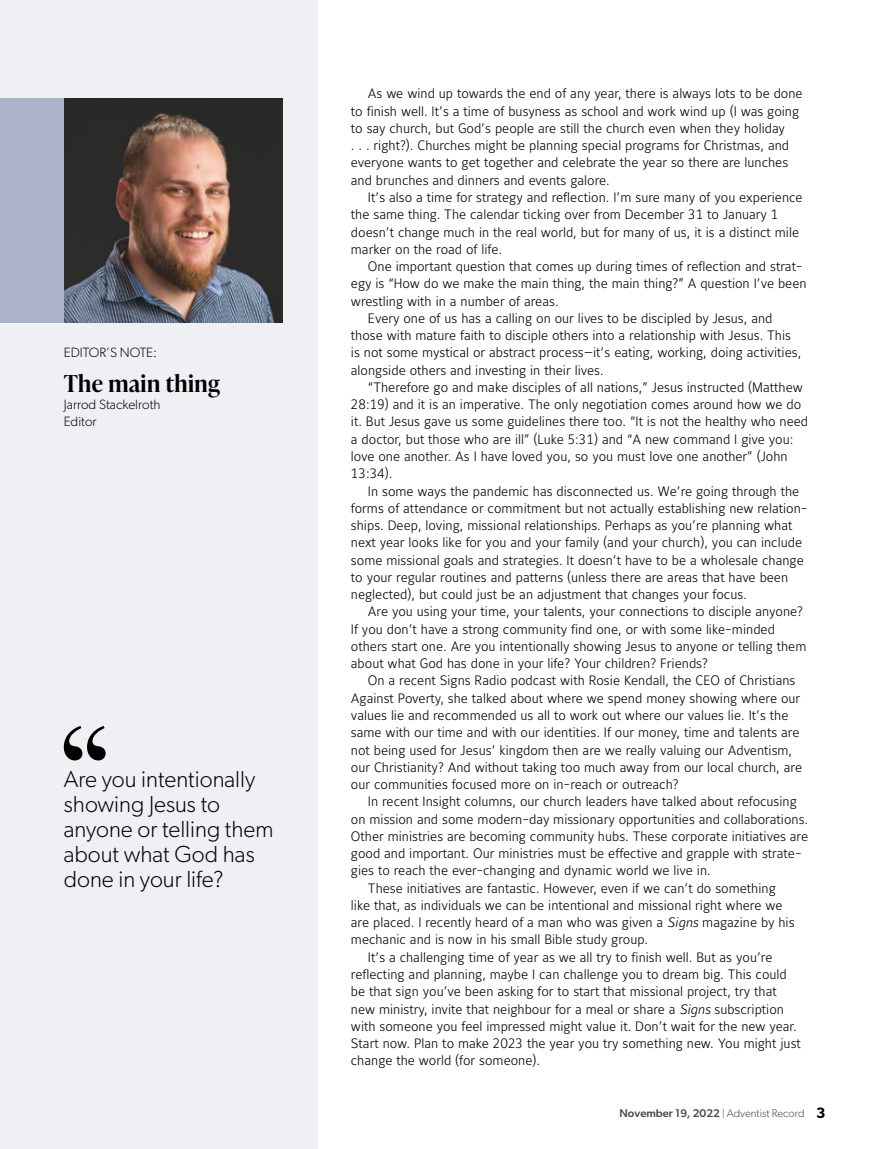
<style>
.page{position:relative;width:872px;height:1149px;background:#fff}
.page>*{position:absolute;margin:0;border:0;box-sizing:border-box;transform-origin:0 0}
.t1{font:300 23.25px/24.8px "Gibson";color:#000}
.t2{font:600 23.25px "Ivy Presto Headline";letter-spacing:.02em;color:#000}
.t3{font:13.5px/17.2px "Maurea Light Tf";color:#010202}
.t4{font:300 13.5px/17.2px "Gibson";color:#000}
.t5{font:500 11.25px "Gibson";color:#48464f}
.s1{font-family:"Maurea Light Italic Tf"}
.s2{font-weight:300;font-size:10.5px}
.s3{font-weight:300}
.s4{font-weight:600;font-size:15px;color:#000}
</style>
<div class="page">
<div style="left:0;top:0;width:318px;height:1148px;background:#eef0f4"></div>
<svg style="left:64px;top:726px;width:42px;height:34px"></svg>
<img style="left:64px;top:98px;width:219px;height:225px">
<div style="left:0;top:98px;width:64px;height:225px;background:#aab3ca"></div>
<p class="t4" style="left:64px;top:344px;width:95px">EDITOR’S NOTE:</p>
<h1 class="t2" style="left:64px;top:366px;width:158px">The main thing</h1>
<p class="t4" style="left:64px;top:395px;width:98px">Jarrod Stackelroth<br>Editor</p>
<h1 class="t1" style="left:64px;top:766px;width:211px">Are you intentionally showing Jesus to anyone or telling them about what God has done in your life?</h1>
<p class="t3" style="left:351px;top:86px;width:453px;text-indent:17px">As we wind up towards the end of any year, there is always lots to be done to finish well. It’s a time of busyness as school and work wind up (I was going to say church, but God’s people are still the church even when they holiday<br>. . . right?). Churches might be planning special programs for Christmas, and everyone wants to get together and celebrate the year so there are lunches and brunches and dinners and events galore.</p>
<p class="t3" style="left:351px;top:189px;width:453px;text-indent:17px">It’s also a time for strategy and reflection. I’m sure many of you experience the same thing. The calendar ticking over from December 31 to January 1 doesn’t change much in the real world, but for many of us, it is a distinct mile marker on the road of life.</p>
<p class="t3" style="left:368px;top:258px;width:436px">One important question that comes up during times of reflection and strat-</p>
<p class="t3" style="left:351px;top:275px;width:457px">egy is “How do we make the main thing, the main thing?” A question I’ve been</p>
<p class="t3" style="left:351px;top:293px;width:209px">wrestling with in a number of areas.</p>
<p class="t3" style="left:368px;top:310px;width:406px">Every one of us has a calling on our lives to be discipled by Jesus, and</p>
<p class="t3" style="left:351px;top:327px;width:442px">those with mature faith to disciple others into a relationship with Jesus. This</p>
<p class="t3" style="left:351px;top:344px;width:452px">is not some mystical or abstract process—it’s eating, working, doing activities,</p>
<p class="t3" style="left:351px;top:362px;width:254px">alongside others and investing in their lives.</p>
<p class="t3" style="left:368px;top:379px;width:436px">“Therefore go and make disciples of all nations,” Jesus instructed (Matthew</p>
<p class="t3" style="left:351px;top:396px;width:452px">28:19) and it is an imperative. The only negotiation comes around how we do</p>
<p class="t3" style="left:351px;top:413px;width:459px">it. But Jesus gave us some guidelines there too. “It is not the healthy who need</p>
<p class="t3" style="left:351px;top:431px;width:444px">a doctor, but those who are ill” (Luke 5:31) and “A new command I give you:</p>
<p class="t3" style="left:351px;top:448px;width:438px">love one another. As I have loved you, so you must love one another” (John</p>
<p class="t3" style="left:351px;top:465px;width:43px">13:34).</p>
<p class="t3" style="left:368px;top:483px;width:433px">In some ways the pandemic has disconnected us. We’re going through the</p>
<p class="t3" style="left:351px;top:500px;width:458px">forms of attendance or commitment but not actually establishing new relation-</p>
<p class="t3" style="left:351px;top:517px;width:443px">ships. Deep, loving, missional relationships. Perhaps as you’re planning what</p>
<p class="t3" style="left:351px;top:534px;width:452px">next year looks like for you and your family (and your church), you can include</p>
<p class="t3" style="left:351px;top:552px;width:454px">some missional goals and strategies. It doesn’t have to be a wholesale change</p>
<p class="t3" style="left:351px;top:569px;width:439px">to your regular routines and patterns (unless there are areas that have been</p>
<p class="t3" style="left:351px;top:586px;width:397px">neglected), but could just be an adjustment that changes your focus.</p>
<p class="t3" style="left:368px;top:603px;width:436px">Are you using your time, your talents, your connections to disciple anyone?</p>
<p class="t3" style="left:351px;top:621px;width:425px">If you don’t have a strong community find one, or with some like-minded</p>
<p class="t3" style="left:351px;top:638px;width:457px">others start one. Are you intentionally showing Jesus to anyone or telling them</p>
<p class="t3" style="left:351px;top:655px;width:358px">about what God has done in your life? Your children? Friends?</p>
<p class="t3" style="left:368px;top:672px;width:429px">On a recent Signs Radio podcast with Rosie Kendall, the CEO of Christians</p>
<p class="t3" style="left:351px;top:690px;width:451px">Against Poverty, she talked about where we spend money showing where our</p>
<p class="t3" style="left:351px;top:707px;width:439px">values lie and recommended us all to work out where our values lie. It’s the</p>
<p class="t3" style="left:351px;top:724px;width:450px">same with our time and with our identities. If our money, time and talents are</p>
<p class="t3" style="left:351px;top:741px;width:443px">not being used for Jesus’ kingdom then are we really valuing our Adventism,</p>
<p class="t3" style="left:351px;top:759px;width:452px">our Christianity? And without taking too much away from our local church, are</p>
<p class="t3" style="left:351px;top:776px;width:329px">our communities focused more on in-reach or outreach?</p>
<p class="t3" style="left:368px;top:793px;width:430px">In recent Insight columns, our church leaders have talked about refocusing</p>
<p class="t3" style="left:351px;top:810px;width:459px">on mission and some modern-day missionary opportunities and collaborations.</p>
<p class="t3" style="left:351px;top:828px;width:459px">Other ministries are becoming community hubs. These corporate initiatives are</p>
<p class="t3" style="left:351px;top:845px;width:452px">good and important. Our ministries must be effective and grapple with strate-</p>
<p class="t3" style="left:351px;top:862px;width:361px">gies to reach the ever-changing and dynamic world we live in.</p>
<p class="t3" style="left:368px;top:879px;width:409px">These initiatives are fantastic. However, even if we can’t do something</p>
<p class="t3" style="left:351px;top:897px;width:433px">like that, as individuals we can be intentional and missional right where we</p>
<p class="t3" style="left:351px;top:914px;width:445px">are placed. I recently heard of a man who was given a <span class="s1">Signs</span> magazine by his</p>
<p class="t3" style="left:351px;top:931px;width:299px">mechanic and is now in his small Bible study group.</p>
<p class="t3" style="left:368px;top:948px;width:406px">It’s a challenging time of year as we all try to finish well. But as you’re</p>
<p class="t3" style="left:351px;top:966px;width:437px">reflecting and planning, maybe I can challenge you to dream big. This could</p>
<p class="t3" style="left:351px;top:983px;width:427px">be that sign you’ve been asking for to start that missional project, try that</p>
<p class="t3" style="left:351px;top:1000px;width:434px">new ministry, invite that neighbour for a meal or share a <span class="s1">Signs</span> subscription</p>
<p class="t3" style="left:351px;top:1017px;width:447px">with someone you feel impressed might value it. Don’t wait for the new year.</p>
<p class="t3" style="left:351px;top:1035px;width:451px">Start now. Plan to make 2023 the year you try something new. You might just</p>
<p class="t3" style="left:351px;top:1052px;width:191px">change the world (for someone).</p>
<p class="t5" style="left:619px;top:1105px;width:207px">November 19, 2022 <span class="s2">|</span> <span class="s3">Adventist Record</span> <span class="s4">3</span></p>
</div>
